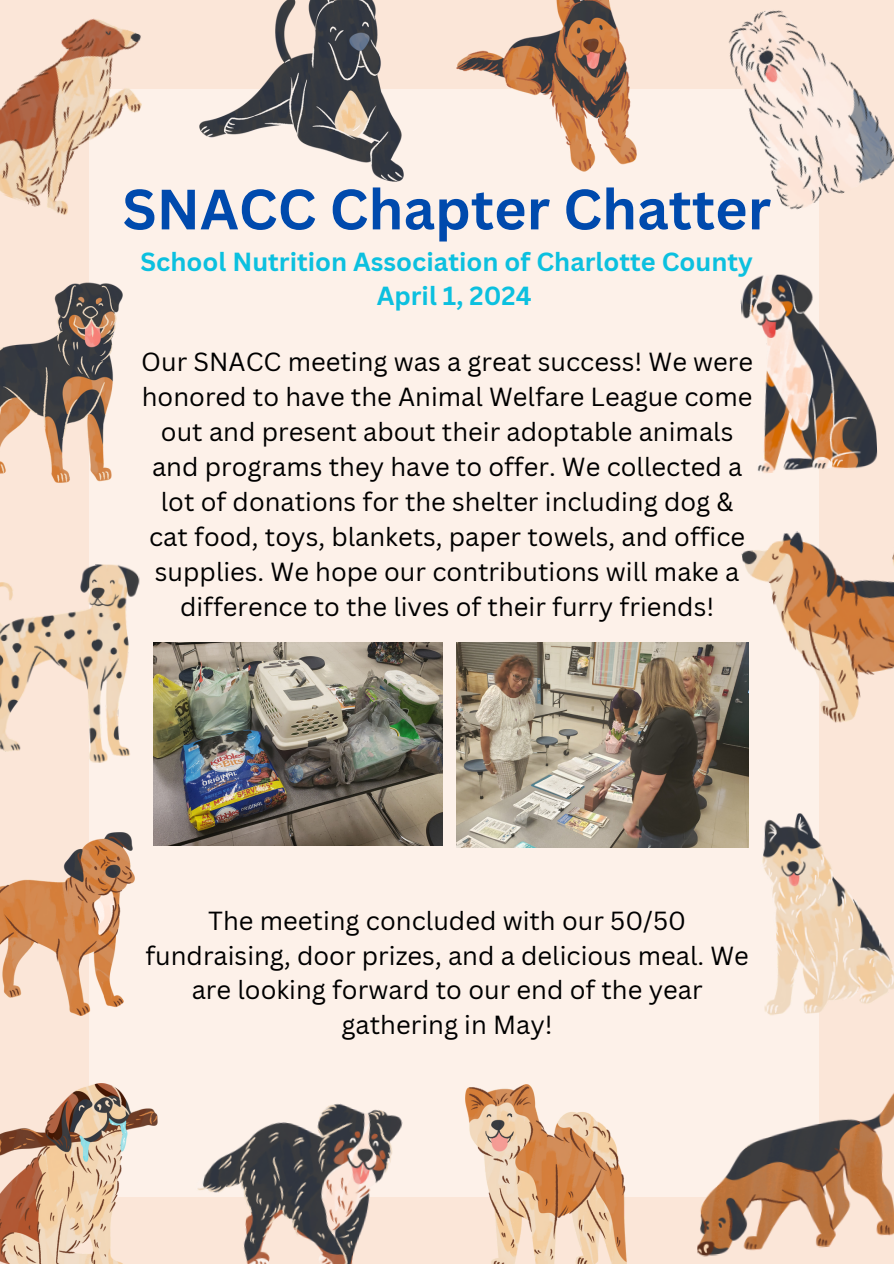
<style>
.page{position:relative;width:894px;height:1264px;background:#fff}
.page>*{position:absolute;margin:0;border:0;box-sizing:border-box;transform-origin:0 0}
.t1{font:700 55.5px "Canva Sans";color:#004aad}
.t2{font:25.5px/34.8px "Canva Sans";color:#000;text-align:center}
.t3{font:700 25.5px "Canva Sans";color:#0cc0df}
</style>
<div class="page">
<div style="left:0;top:0;width:893px;height:1263px;background:#fbe6d8"></div>
<div style="left:90px;top:89px;width:728px;height:1107px;background:#fdf1e9"></div>
<img style="left:181px;top:1103px;width:222px;height:160px">
<img style="left:456px;top:0;width:180px;height:172px">
<img style="left:739px;top:500px;width:154px;height:236px">
<img style="left:728px;top:10px;width:165px;height:205px">
<img style="left:740px;top:270px;width:137px;height:204px">
<img style="left:0;top:562px;width:139px;height:201px">
<img style="left:0;top:1083px;width:157px;height:180px">
<img style="left:0;top:18px;width:142px;height:211px">
<img style="left:685px;top:1083px;width:208px;height:173px">
<img style="left:762px;top:806px;width:131px;height:209px">
<img style="left:0;top:832px;width:134px;height:183px">
<img style="left:0;top:272px;width:122px;height:210px">
<img style="left:466px;top:1084px;width:160px;height:179px">
<img style="left:200px;top:0;width:203px;height:181px">
<img style="left:153px;top:643px;width:289px;height:202px">
<img style="left:456px;top:643px;width:292px;height:204px">
<p class="t1" style="left:122px;top:170px;width:650px">SNACC Chapter Chatter</p>
<p class="t3" style="left:141px;top:243px;width:613px">School Nutrition Association of Charlotte County</p>
<p class="t3" style="left:376px;top:278px;width:156px">April 1, 2024</p>
<p class="t2" style="left:141px;top:344px;width:613px">Our SNACC meeting was a great success! We were honored to have the Animal Welfare League come out and present about their adoptable animals and programs they have to offer. We collected a lot of donations for the shelter including dog &amp; cat food, toys, blankets, paper towels, and office supplies. We hope our contributions will make a difference to the lives of their furry friends!</p>
<p class="t2" style="left:145px;top:902px;width:605px">The meeting concluded with our 50/50 fundraising, door prizes, and a delicious meal. We are looking forward to our end of the year gathering in May!</p>
</div>
